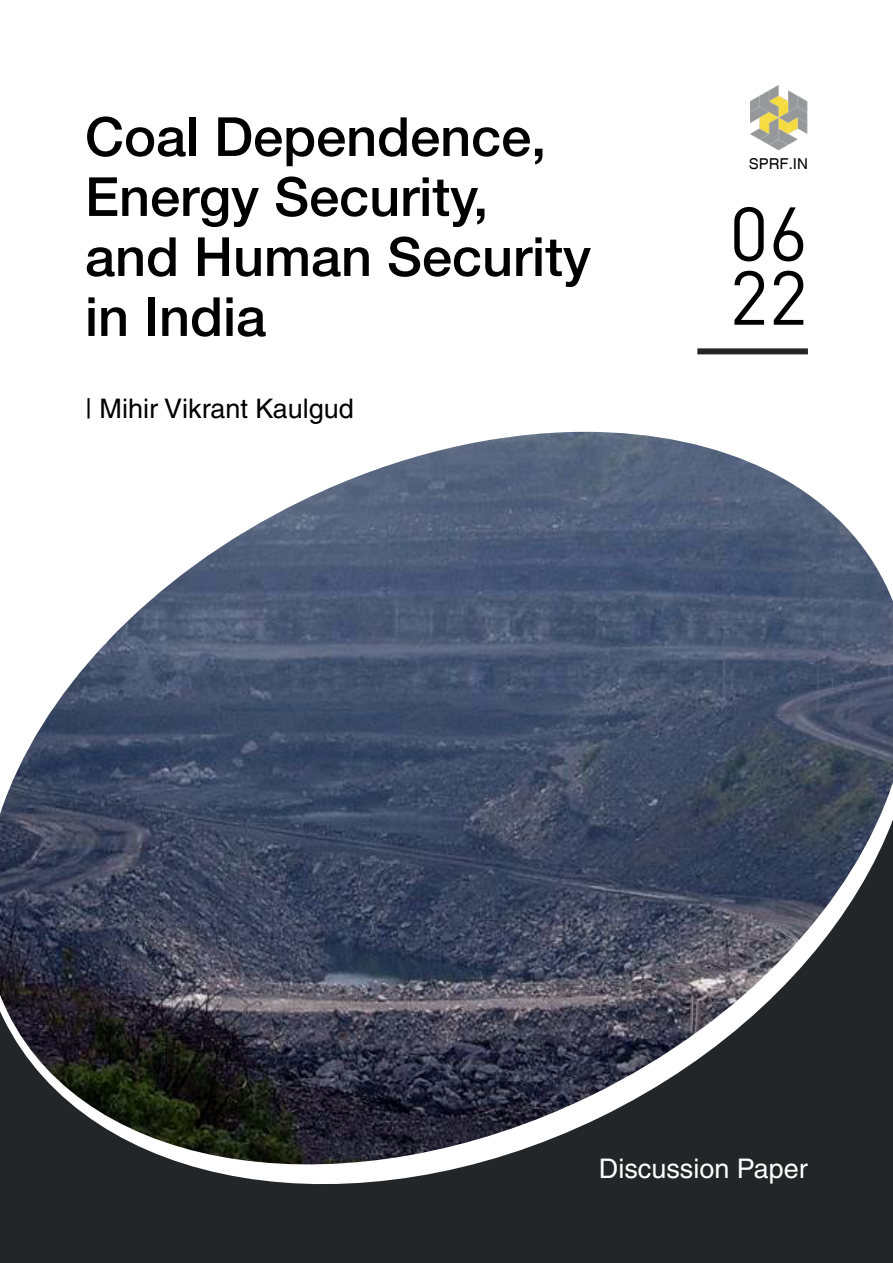
<style>
.page{position:relative;width:893px;height:1263px;background:#fff}
.page>*{position:absolute;margin:0;border:0;box-sizing:border-box;transform-origin:0 0}
.t1{font:75.3px/63.8px "DIN";color:#000}
.t2{font:500 54px/60px "Helvetica Neue LT Pro";color:#000}
.t3{font:27px "Helvetica LT Std";color:#000}
.t4{font:27px "Helvetica LT Std";color:#fff}
.t5{font:15px "Helvetica";color:#000}
</style>
<div class="page">
<div style="left:0;top:808px;width:893px;height:455px;background:#232629"></div>
<img style="left:0;top:432px;width:893px;height:746px">
<img style="left:750px;top:85px;width:58px;height:65px">
<div style="left:697px;top:348px;width:111px;height:6px;background:#232629"></div>
<p class="t2" style="left:85px;top:106px;width:507px">Coal Dependence,<br>Energy Security, and Human Security in India</p>
<p class="t3" style="left:85px;top:393px;width:270px">| Mihir Vikrant Kaulgud</p>
<p class="t5" style="left:749px;top:155px;width:61px">SPRF.IN</p>
<h1 class="t1" style="left:729px;top:201px;width:80px">06<br>22</h1>
<p class="t4" style="left:599px;top:1153px;width:210px">Discussion Paper</p>
</div>
